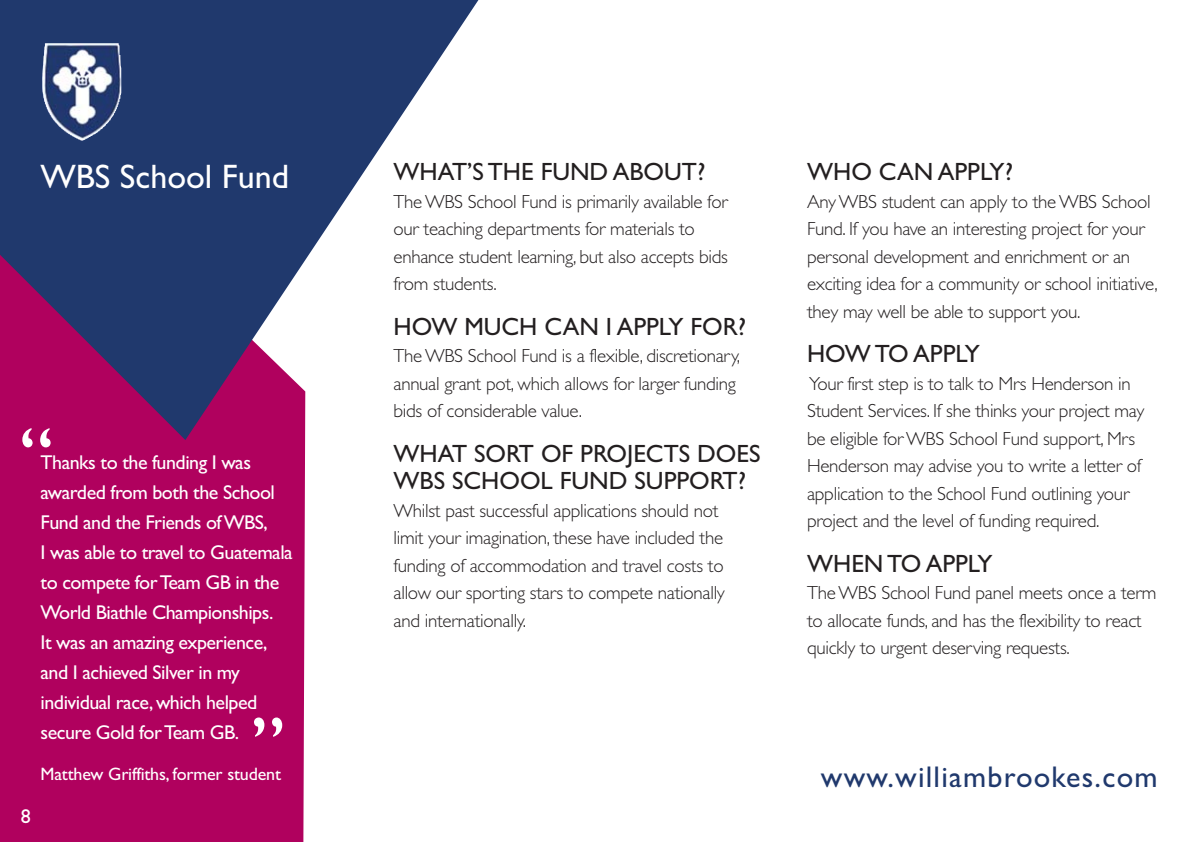
<style>
.page{position:relative;width:1191px;height:842px;background:#fff}
.page>*{position:absolute;margin:0;border:0;box-sizing:border-box;transform-origin:0 0}
.t1{font:80px "Gill Sans";color:#fff}
.t2{font:34px "Gill Sans";color:#fff}
.t3{font:30px "Gill Sans";letter-spacing:.04em;color:#20396d}
.t4{font:25px/27.6px "Gill Sans";color:#231f20}
.t5{font:20px/30px "Gill Sans";letter-spacing:-.025em;color:#fff}
.t6{font:300 19px/27.6px "Gill Sans";letter-spacing:-.015em;color:#231f20}
.t7{font:18px "Gill Sans";letter-spacing:-.01em;color:#fff}
</style>
<div class="page">
<div style="left:0;top:440px;width:305px;height:402px;background:#b0015e"></div>
<svg style="left:0;top:0;width:479px;height:440px;fill:#20396d"></svg>
<img style="left:42px;top:43px;width:80px;height:98px">
<h2 class="t2" style="left:40px;top:156px;width:250px">WBS School Fund</h2>
<h3 class="t4" style="left:807px;top:158px;width:207px">WHO CAN APPLY?</h3>
<p class="t6" style="left:807px;top:190px;width:352px">Any WBS student can apply to the WBS School Fund. If you have an interesting project for your personal development and enrichment or an exciting idea for a community or school initiative, they may well be able to support you.</p>
<h3 class="t4" style="left:807px;top:340px;width:174px">HOW TO APPLY</h3>
<p class="t6" style="left:807px;top:372px;width:339px">Your first step is to talk to Mrs Henderson in Student Services. If she thinks your project may be eligible for WBS School Fund support, Mrs Henderson may advise you to write a letter of application to the School Fund outlining your project and the level of funding required.</p>
<h3 class="t4" style="left:807px;top:549px;width:187px">WHEN TO APPLY</h3>
<p class="t6" style="left:807px;top:581px;width:351px">The WBS School Fund panel meets once a term to allocate funds, and has the flexibility to react quickly to urgent deserving requests.</p>
<h3 class="t4" style="left:393px;top:158px;width:313px">WHAT’S THE FUND ABOUT?</h3>
<p class="t6" style="left:393px;top:190px;width:336px">The WBS School Fund is primarily available for our teaching departments for materials to enhance student learning, but also accepts bids from students.</p>
<h3 class="t4" style="left:393px;top:312px;width:354px">HOW MUCH CAN I APPLY FOR?</h3>
<p class="t6" style="left:393px;top:344px;width:348px">The WBS School Fund is a flexible, discretionary, annual grant pot, which allows for larger funding bids of considerable value.</p>
<h3 class="t4" style="left:393px;top:439px;width:368px">WHAT SORT OF PROJECTS DOES<br>WBS SCHOOL FUND SUPPORT?</h3>
<p class="t6" style="left:393px;top:499px;width:333px">Whilst past successful applications should not limit your imagination, these have included the funding of accommodation and travel costs to allow our sporting stars to compete nationally and internationally.</p>
<h1 class="t1" style="left:20px;top:429px;width:36px">“</h1>
<p class="t5" style="left:41px;top:450px;width:254px">Thanks to the funding I was awarded from both the School<br>Fund and the Friends of WBS,<br>I was able to travel to Guatemala to compete for Team GB in the<br>World Biathle Championships.<br>It was an amazing experience, and I achieved Silver in my individual race, which helped secure Gold for Team GB.</p>
<p class="t7" style="left:41px;top:768px;width:242px">Matthew Griffiths, former student</p>
<h1 class="t1" style="left:285px;top:736px;width:36px;rotate:-180deg">“</h1>
<h3 class="t3" style="left:821px;top:766px;width:338px">www.williambrookes.com</h3>
<p class="t5" style="left:21px;top:803px;width:11px">8</p>
</div>
